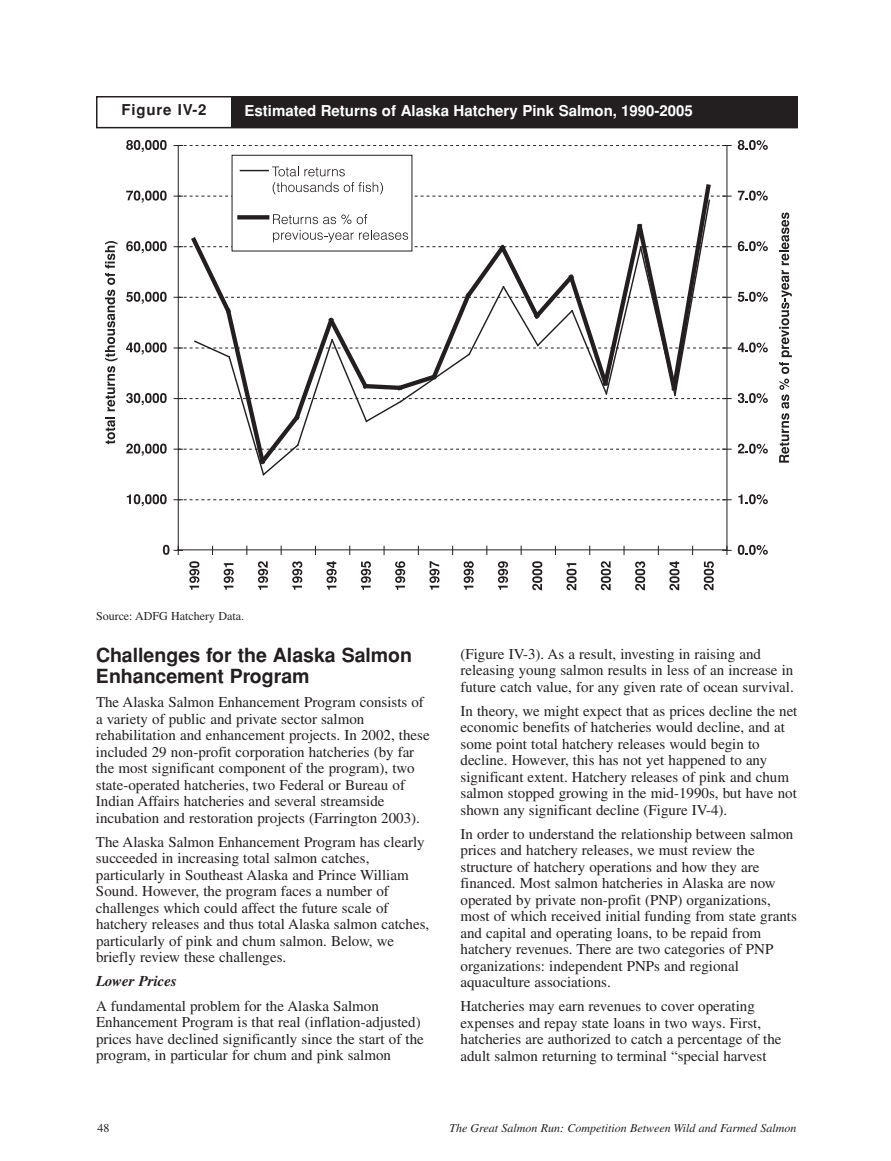
<style>
.page{position:relative;width:891px;height:1161px;background:#fff}
.page>*{position:absolute;margin:0;border:0;box-sizing:border-box;transform-origin:0 0}
.t1{font:700 19.5px/21px "Helvetica";color:#231f20}
.t2{font:15px/16.5px "Times";color:#231f20}
.t3{font:700 15px "Helvetica";color:#fff}
.t4{font:italic 700 15px "Times";color:#231f20}
.t5{font:700 15px "Helvetica";letter-spacing:.055em;color:#231f20}
.t6{font:italic 12px "Times";color:#231f20}
.t7{font:12px "Times";color:#231f20}
</style>
<div class="page">
<div style="left:96px;top:96px;width:702px;height:32px;border:2px solid #231f20"></div>
<div style="left:231px;top:96px;width:567px;height:32px;background:#231f20"></div>
<hr style="left:178px;top:549px;width:548px;height:1px;background:#231f20">
<hr style="left:178px;top:146px;width:1px;height:404px;background:#231f20">
<hr style="left:727px;top:146px;width:1px;height:404px;background:#231f20">
<svg style="left:723px;top:546px;width:8px;height:9px"></svg>
<svg style="left:174px;top:500px;width:557px;height:1px"></svg>
<svg style="left:174px;top:145px;width:557px;height:1px"></svg>
<svg style="left:163px;top:545px;width:19px;height:10px"></svg>
<svg style="left:127px;top:494px;width:40px;height:12px"></svg>
<svg style="left:126px;top:444px;width:41px;height:12px"></svg>
<svg style="left:126px;top:393px;width:41px;height:12px"></svg>
<svg style="left:126px;top:342px;width:41px;height:13px"></svg>
<svg style="left:126px;top:292px;width:41px;height:12px"></svg>
<svg style="left:126px;top:241px;width:41px;height:12px"></svg>
<svg style="left:126px;top:191px;width:41px;height:12px"></svg>
<svg style="left:126px;top:140px;width:41px;height:12px"></svg>
<svg style="left:189px;top:561px;width:10px;height:29px"></svg>
<svg style="left:224px;top:563px;width:10px;height:27px"></svg>
<svg style="left:258px;top:561px;width:10px;height:29px"></svg>
<svg style="left:292px;top:561px;width:10px;height:29px"></svg>
<svg style="left:327px;top:561px;width:10px;height:29px"></svg>
<svg style="left:361px;top:561px;width:10px;height:29px"></svg>
<svg style="left:395px;top:561px;width:10px;height:29px"></svg>
<svg style="left:429px;top:561px;width:11px;height:29px"></svg>
<svg style="left:464px;top:561px;width:10px;height:29px"></svg>
<svg style="left:498px;top:561px;width:10px;height:29px"></svg>
<svg style="left:532px;top:561px;width:10px;height:29px"></svg>
<svg style="left:567px;top:563px;width:10px;height:27px"></svg>
<svg style="left:601px;top:561px;width:10px;height:29px"></svg>
<svg style="left:635px;top:561px;width:10px;height:29px"></svg>
<svg style="left:669px;top:561px;width:11px;height:29px"></svg>
<svg style="left:704px;top:561px;width:10px;height:29px"></svg>
<svg style="left:105px;top:417px;width:10px;height:27px"></svg>
<svg style="left:105px;top:241px;width:13px;height:170px"></svg>
<svg style="left:738px;top:545px;width:30px;height:10px"></svg>
<svg style="left:738px;top:494px;width:30px;height:10px"></svg>
<svg style="left:738px;top:444px;width:30px;height:10px"></svg>
<svg style="left:738px;top:393px;width:30px;height:10px"></svg>
<svg style="left:738px;top:342px;width:30px;height:11px"></svg>
<svg style="left:738px;top:292px;width:30px;height:10px"></svg>
<svg style="left:738px;top:241px;width:30px;height:10px"></svg>
<svg style="left:738px;top:191px;width:30px;height:10px"></svg>
<svg style="left:737px;top:140px;width:31px;height:10px"></svg>
<svg style="left:779px;top:212px;width:13px;height:251px"></svg>
<div style="left:232px;top:155px;width:180px;height:96px;border:1px solid #231f20"></div>
<svg style="left:240px;top:167px;width:105px;height:9px"></svg>
<svg style="left:174px;top:182px;width:557px;height:295px"></svg>
<p class="t5" style="left:122px;top:101px;width:87px">Figure IV-2</p>
<p class="t3" style="left:244px;top:102px;width:450px">Estimated Returns of Alaska Hatchery Pink Salmon, 1990-2005</p>
<p class="t7" style="left:96px;top:612px;width:150px">Source: ADFG Hatchery Data.</p>
<h1 class="t1" style="left:96px;top:645px;width:318px">Challenges for the Alaska Salmon<br>Enhancement Program</h1>
<p class="t2" style="left:96px;top:696px;width:335px">The Alaska Salmon Enhancement Program consists of a variety of public and private sector salmon rehabilitation and enhancement projects. In 2002, these included 29 non-profit corporation hatcheries (by far the most significant component of the program), two state-operated hatcheries, two Federal or Bureau of Indian Affairs hatcheries and several streamside incubation and restoration projects (Farrington 2003).</p>
<p class="t2" style="left:96px;top:835px;width:335px">The Alaska Salmon Enhancement Program has clearly succeeded in increasing total salmon catches, particularly in Southeast Alaska and Prince William Sound. However, the program faces a number of challenges which could affect the future scale of hatchery releases and thus total Alaska salmon catches, particularly of pink and chum salmon. Below, we briefly review these challenges.</p>
<p class="t4" style="left:96px;top:976px;width:83px">Lower Prices</p>
<p class="t2" style="left:96px;top:999px;width:329px">A fundamental problem for the Alaska Salmon Enhancement Program is that real (inflation-adjusted) prices have declined significantly since the start of the program, in particular for chum and pink salmon</p>
<p class="t2" style="left:461px;top:647px;width:335px">(Figure IV-3). As a result, investing in raising and releasing young salmon results in less of an increase in future catch value, for any given rate of ocean survival.</p>
<p class="t2" style="left:461px;top:704px;width:338px">In theory, we might expect that as prices decline the net economic benefits of hatcheries would decline, and at some point total hatchery releases would begin to decline. However, this has not yet happened to any significant extent. Hatchery releases of pink and chum salmon stopped growing in the mid-1990s, but have not shown any significant decline (Figure IV-4).</p>
<p class="t2" style="left:461px;top:827px;width:338px">In order to understand the relationship between salmon prices and hatchery releases, we must review the structure of hatchery operations and how they are financed. Most salmon hatcheries in Alaska are now operated by private non-profit (PNP) organizations, most of which received initial funding from state grants and capital and operating loans, to be repaid from hatchery revenues. There are two categories of PNP organizations: independent PNPs and regional aquaculture associations.</p>
<p class="t2" style="left:461px;top:1000px;width:323px">Hatcheries may earn revenues to cover operating expenses and repay state loans in two ways. First, hatcheries are authorized to catch a percentage of the adult salmon returning to terminal “special harvest</p>
<p class="t7" style="left:98px;top:1124px;width:13px">48</p>
<p class="t6" style="left:449px;top:1124px;width:349px">The Great Salmon Run: Competition Between Wild and Farmed Salmon</p>
</div>
